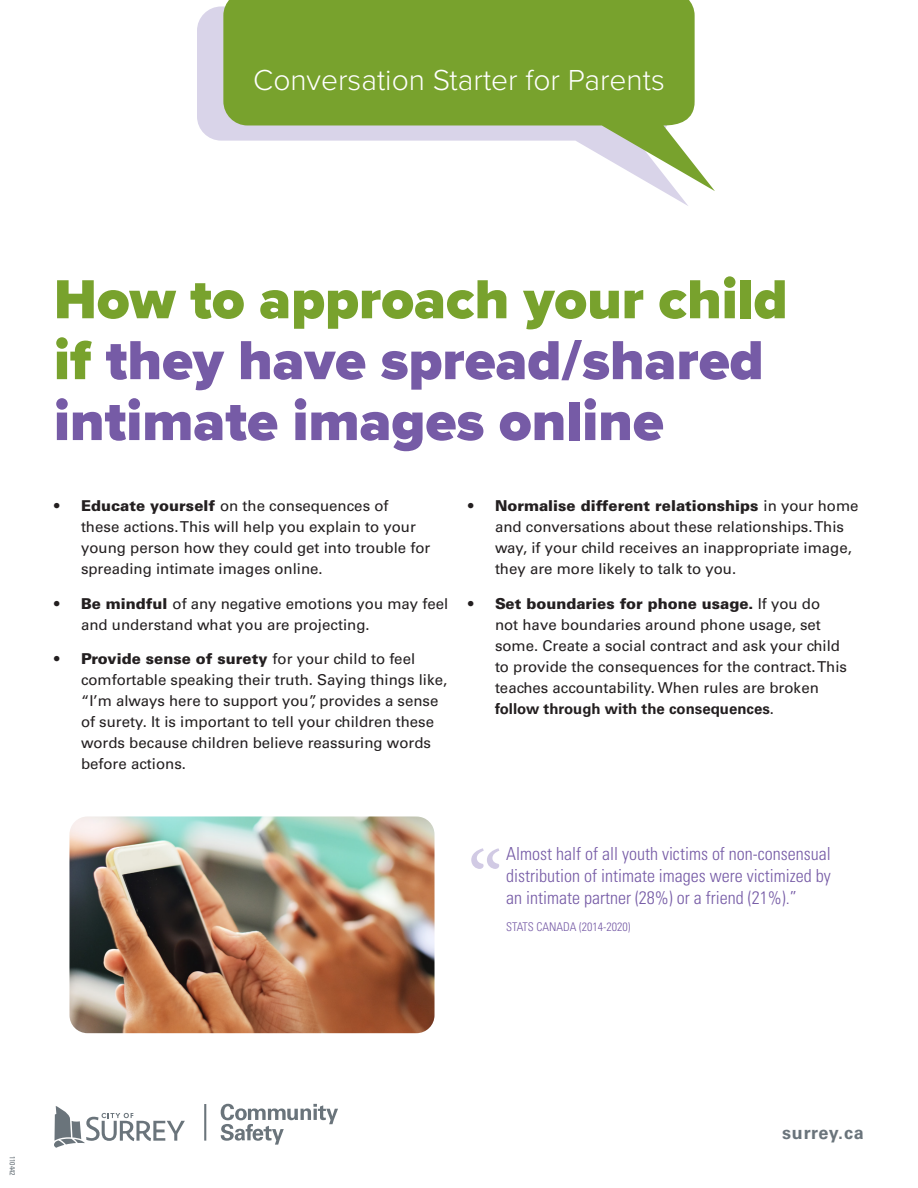
<style>
.page{position:relative;width:918px;height:1188px;background:#fff}
.page>*{position:absolute;margin:0;border:0;box-sizing:border-box;transform-origin:0 0}
.t1{font:89.25px "Minion Pro";color:#d1cae4}
.t2{font:900 57px/60.9px "Proxima Nova";color:#765ba6}
.t3{font:300 30px "Proxima Nova";color:#fff}
.quote{font:300 condensed 18px/21.6px "Univers LT Std";color:#765ba6;text-align:justify}
.t4{font:700 18px "Univers LT Std";letter-spacing:.04em;color:#6a747b}
.t5{font:15px/21px "Univers LT Std";color:#231f20}
.quote-2{font:300 condensed 12px "Univers LT Std";color:#765ba6}
.t6{font:condensed 7.5px "Univers LT Std";color:#6a747b}
.s1{color:#78a22d}
.s2{font-weight:900}
.s3{font-weight:700}
</style>
<div class="page">
<hr style="left:204px;top:1104px;width:2px;height:37px;background:#6a747b">
<svg style="left:54px;top:1106px;width:131px;height:42px"></svg>
<svg style="left:221px;top:1104px;width:117px;height:41px"></svg>
<svg style="left:197px;top:6px;width:491px;height:200px"></svg>
<svg style="left:223px;top:0;width:492px;height:191px;fill:#78a22d"></svg>
<img style="left:69px;top:816px;width:366px;height:217px">
<p class="t3" style="left:253px;top:58px;width:413px">Conversation Starter for Parents</p>
<p class="t2" style="left:54px;top:268px;width:735px"><span class="s1">How to approach your child if</span> they have spread/shared intimate images online</p>
<p class="t5" style="left:81px;top:496px;width:351px;text-indent:-27px">• <span class="s2">Educate yourself</span> on the consequences of these actions. This will help you explain to your young person how they could get into trouble for spreading intimate images online.</p>
<p class="t5" style="left:81px;top:593px;width:369px;text-indent:-27px">• <span class="s2">Be mindful</span> of any negative emotions you may feel and understand what you are projecting.</p>
<p class="t5" style="left:81px;top:649px;width:368px;text-indent:-27px">• <span class="s2">Provide sense of surety</span> for your child to feel comfortable speaking their truth. Saying things like, “I’m always here to support you”, provides a sense of surety. It is important to tell your children these words because children believe reassuring words before actions.</p>
<p class="t5" style="left:495px;top:496px;width:365px;text-indent:-27px">• <span class="s2">Normalise different relationships</span> in your home and conversations about these relationships. This way, if your child receives an inappropriate image, they are more likely to talk to you.</p>
<p class="t5" style="left:495px;top:593px;width:354px;text-indent:-27px">• <span class="s2">Set boundaries for phone usage.</span> If you do not have boundaries around phone usage, set some. Create a social contract and ask your child to provide the consequences for the contract. This teaches accountability. When rules are broken <span class="s3">follow through with the consequences</span>.</p>
<p class="quote" style="left:506px;top:843px;width:326px">Almost half of all youth victims of non-consensual distribution of intimate images were victimized by an intimate partner (28%) or a friend (21%).”</p>
<p class="quote-2" style="left:506px;top:920px;width:126px">STATS CANADA (2014-2020)</p>
<p class="t1" style="left:468px;top:824px;width:37px">“</p>
<p class="t6" style="left:17px;top:1156px;width:21px;rotate:90deg">110442</p>
<p class="t4" style="left:782px;top:1122px;width:83px">surrey.ca</p>
</div>
